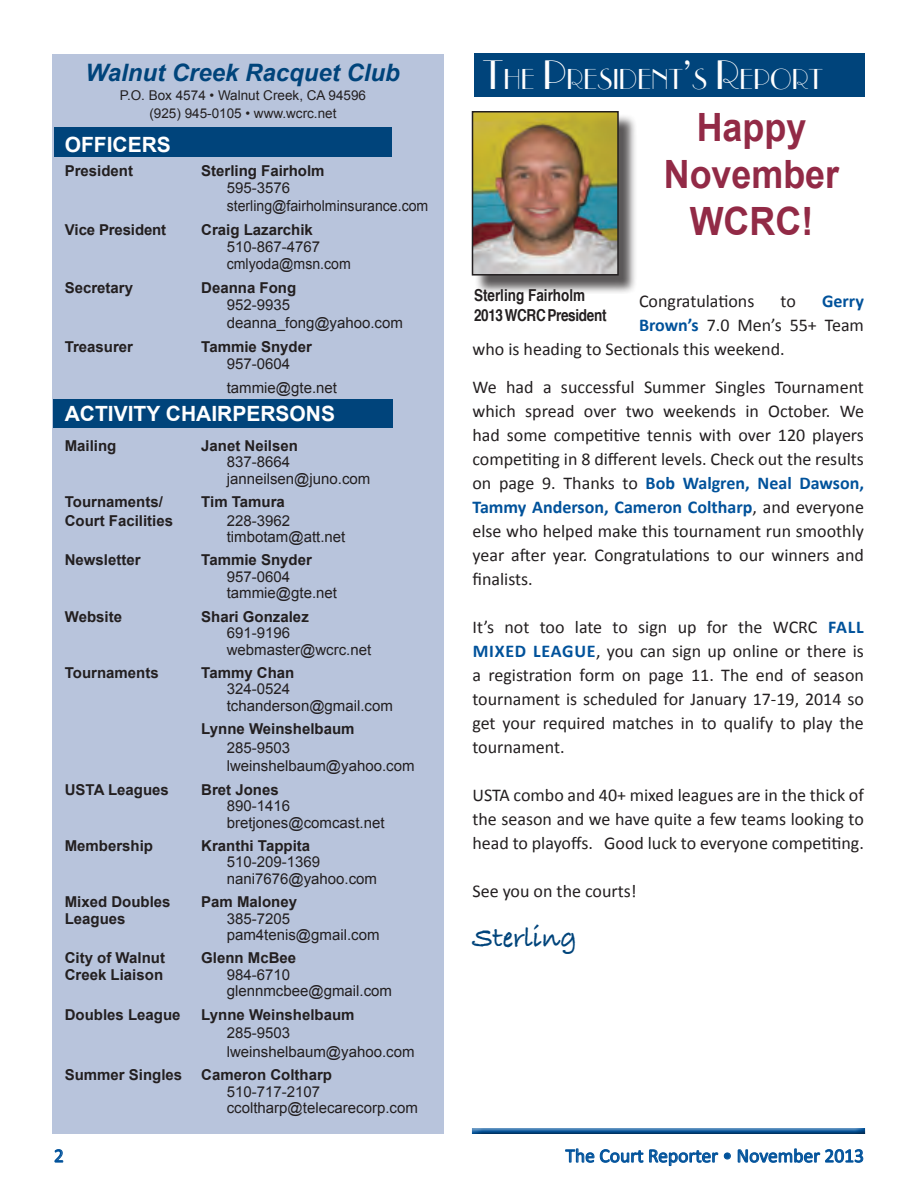
<style>
.page{position:relative;width:918px;height:1188px;background:#fff}
.page>*{position:absolute;margin:0;border:0;box-sizing:border-box;transform-origin:0 0}
.t1{font:700 39px/46.8px "Arial";color:#922a46;text-align:center;scale:.92 1}
.t2{font:30px "Bradley Hand ITCTT Bold";color:#00447b;scale:.92 1}
.t3{font:27.3px "Parisian ICG";color:#fff}
.t4{font:italic 700 24px "Arial";color:#00447b}
.t5{font:700 21px "Arial";color:#fff}
.t6{font:19.5px "Calibri";color:#01529b}
.t7{font:18px/24px "Calibri";color:#231f20;text-align:justify}
.t8{font:700 18px "Calibri";color:#01529b}
.t9{font:700 condensed 16.5px/19.8px "Helvetica";letter-spacing:-.01em;color:#231f20}
.t10{font:15px/16.5px "Arial";color:#231f20}
.t11{font:700 15px "Arial";color:#231f20}
.t12{font:13.5px/18px "Arial";color:#231f20;text-align:center}
.s1{font-size:39px}
.s2{font-weight:700;color:#01529b}
</style>
<div class="page">
<svg style="left:54px;top:1149px;width:10px;height:14px"></svg>
<svg style="left:565px;top:1148px;width:166px;height:18px"></svg>
<svg style="left:737px;top:1148px;width:127px;height:15px"></svg>
<div style="left:53px;top:54px;width:391px;height:1080px;background:#b8c4dc"></div>
<div style="left:54px;top:400px;width:339px;height:28px;background:#00447b"></div>
<div style="left:55px;top:127px;width:337px;height:30px;background:#00447b"></div>
<div style="left:475px;top:53px;width:390px;height:44px;background:#00447b"></div>
<div style="left:474px;top:113px;width:164px;height:181px;background:#231f20;opacity:.75"></div>
<img style="left:475px;top:114px;width:141px;height:159px">
<div style="left:472px;top:111px;width:147px;height:165px;border:2px solid #231f20"></div>
<div style="left:469px;top:1126px;width:398px;height:10px;background:#231f20;opacity:.75"></div>
<h3 class="t4" style="left:86px;top:57px;width:316px">Walnut Creek Racquet Club</h3>
<p class="t12" style="left:120px;top:86px;width:248px">P.O. Box 4574 • Walnut Creek, CA 94596 (925) 945-0105 • www.wcrc.net</p>
<p class="t5" style="left:65px;top:131px;width:108px">OFFICERS</p>
<p class="t11" style="left:65px;top:161px;width:70px">President</p>
<p class="t11" style="left:201px;top:161px;width:125px">Sterling Fairholm</p>
<p class="t10" style="left:227px;top:180px;width:203px;line-height:17.2px">595-3576 sterling@fairholminsurance.com</p>
<p class="t11" style="left:65px;top:219px;width:103px">Vice President</p>
<p class="t11" style="left:201px;top:219px;width:113px">Craig Lazarchik</p>
<p class="t10" style="left:227px;top:238px;width:125px;line-height:17.2px">510-867-4767 cmlyoda@msn.com</p>
<p class="t11" style="left:65px;top:278px;width:70px">Secretary</p>
<p class="t11" style="left:201px;top:278px;width:97px">Deanna Fong</p>
<p class="t10" style="left:227px;top:297px;width:178px;line-height:17.2px">952-9935 deanna_fong@yahoo.com</p>
<p class="t11" style="left:65px;top:336px;width:70px">Treasurer</p>
<p class="t11" style="left:201px;top:336px;width:112px">Tammie Snyder</p>
<p class="t10" style="left:227px;top:352px;width:112px;line-height:24px">957-0604 tammie@gte.net</p>
<p class="t5" style="left:65px;top:399px;width:272px">ACTIVITY CHAIRPERSONS</p>
<p class="t11" style="left:65px;top:435px;width:53px">Mailing</p>
<p class="t11" style="left:201px;top:435px;width:98px">Janet Neilsen</p>
<p class="t10" style="left:227px;top:454px;width:145px">837-8664 janneilsen@juno.com</p>
<p class="t11" style="left:65px;top:492px;width:100px">Tournaments/</p>
<p class="t11" style="left:201px;top:492px;width:85px">Tim Tamura</p>
<p class="t11" style="left:65px;top:510px;width:110px">Court Facilities</p>
<p class="t10" style="left:227px;top:512px;width:120px">228-3962 timbotam@att.net</p>
<p class="t11" style="left:65px;top:550px;width:77px">Newsletter</p>
<p class="t11" style="left:201px;top:550px;width:112px">Tammie Snyder</p>
<p class="t10" style="left:227px;top:568px;width:112px">957-0604 tammie@gte.net</p>
<p class="t11" style="left:65px;top:606px;width:59px">Website</p>
<p class="t11" style="left:201px;top:606px;width:109px">Shari Gonzalez</p>
<p class="t10" style="left:227px;top:625px;width:146px">691-9196 webmaster@wcrc.net</p>
<p class="t11" style="left:65px;top:663px;width:95px">Tournaments</p>
<p class="t11" style="left:201px;top:663px;width:95px">Tammy Chan</p>
<p class="t10" style="left:227px;top:681px;width:168px">324-0524 tchanderson@gmail.com</p>
<p class="t11" style="left:201px;top:719px;width:155px">Lynne Weinshelbaum</p>
<p class="t10" style="left:227px;top:738px;width:189px;line-height:18.6px">285-9503 lweinshelbaum@yahoo.com</p>
<p class="t11" style="left:65px;top:779px;width:106px">USTA Leagues</p>
<p class="t11" style="left:201px;top:779px;width:79px">Bret Jones</p>
<p class="t10" style="left:227px;top:798px;width:159px">890-1416 bretjones@comcast.net</p>
<p class="t11" style="left:65px;top:836px;width:90px">Membership</p>
<p class="t11" style="left:201px;top:836px;width:110px">Kranthi Tappita</p>
<p class="t10" style="left:227px;top:854px;width:152px">510-209-1369 nani7676@yahoo.com</p>
<p class="t11" style="left:65px;top:892px;width:107px">Mixed Doubles</p>
<p class="t11" style="left:201px;top:892px;width:97px">Pam Maloney</p>
<p class="t11" style="left:65px;top:908px;width:62px">Leagues</p>
<p class="t10" style="left:227px;top:910px;width:154px">385-7205 pam4tenis@gmail.com</p>
<p class="t11" style="left:65px;top:948px;width:102px">City of Walnut</p>
<p class="t11" style="left:201px;top:948px;width:97px">Glenn McBee</p>
<p class="t11" style="left:65px;top:965px;width:100px">Creek Liaison</p>
<p class="t10" style="left:227px;top:967px;width:167px">984-6710 glennmcbee@gmail.com</p>
<p class="t11" style="left:65px;top:1004px;width:117px">Doubles League</p>
<p class="t11" style="left:201px;top:1004px;width:155px">Lynne Weinshelbaum</p>
<p class="t10" style="left:227px;top:1024px;width:189px;line-height:18.6px">285-9503 lweinshelbaum@yahoo.com</p>
<p class="t11" style="left:65px;top:1065px;width:119px">Summer Singles</p>
<p class="t11" style="left:201px;top:1065px;width:132px">Cameron Coltharp</p>
<p class="t10" style="left:227px;top:1083px;width:193px">510-717-2107 ccoltharp@telecarecorp.com</p>
<h3 class="t3" style="left:482px;top:65px;width:341px"><span class="s1">T</span>HE <span class="s1">P</span>RESIDENT<span class="s1">’</span>S <span class="s1">R</span>EPORT</h3>
<h1 class="t1" style="left:664px;top:105px;width:192px">Happy<br>November<br>WCRC!</h1>
<p class="t9" style="left:474px;top:285px;width:134px">Sterling Fairholm<br>2013 WCRC President</p>
<p class="t7" style="left:639px;top:289px;width:117px">Congratulations</p>
<p class="t7" style="left:781px;top:289px;width:17px">to</p>
<p class="t8" style="left:822px;top:290px;width:43px">Gerry</p>
<p class="t7" style="left:639px;top:313px;width:227px"><span class="s2">Brown’s</span> 7.0 Men’s 55+ Team</p>
<p class="t7" style="left:472px;top:337px;width:314px">who is heading to Sectionals this weekend.</p>
<p class="t7" style="left:472px;top:375px;width:393px">We had a successful Summer Singles Tournament which spread over two weekends in October. We had some competitive tennis with over 120 players competiting in 8 different levels. Check out the results on page 9. Thanks to <span class="s2">Bob Walgren, Neal Dawson, Tammy Anderson, Cameron Coltharp</span>, and everyone else who helped make this tournament run smoothly year after year. Congratulations to our winners and finalists.</p>
<p class="t7" style="left:472px;top:615px;width:393px">It’s not too late to sign up for the WCRC <span class="s2">Fall mixed leag ue</span>, you can sign up online or there is a registration form on page 11. The end of season tournament is scheduled for January 17-19, 2014 so get your required matches in to qualify to play the tournament.</p>
<p class="t7" style="left:472px;top:783px;width:393px">USTA combo and 40+ mixed leagues are in the thick of the season and we have quite a few teams looking to head to playoffs. Good luck to everyone competiting.</p>
<p class="t7" style="left:472px;top:879px;width:166px">See you on the courts!</p>
<h2 class="t2" style="left:472px;top:921px;width:115px">Sterling</h2>
<p class="t6" style="left:54px;top:1143px;width:11px">2</p>
<p class="t6" style="left:565px;top:1143px;width:300px">The Court Reporter • November 2013</p>
</div>
